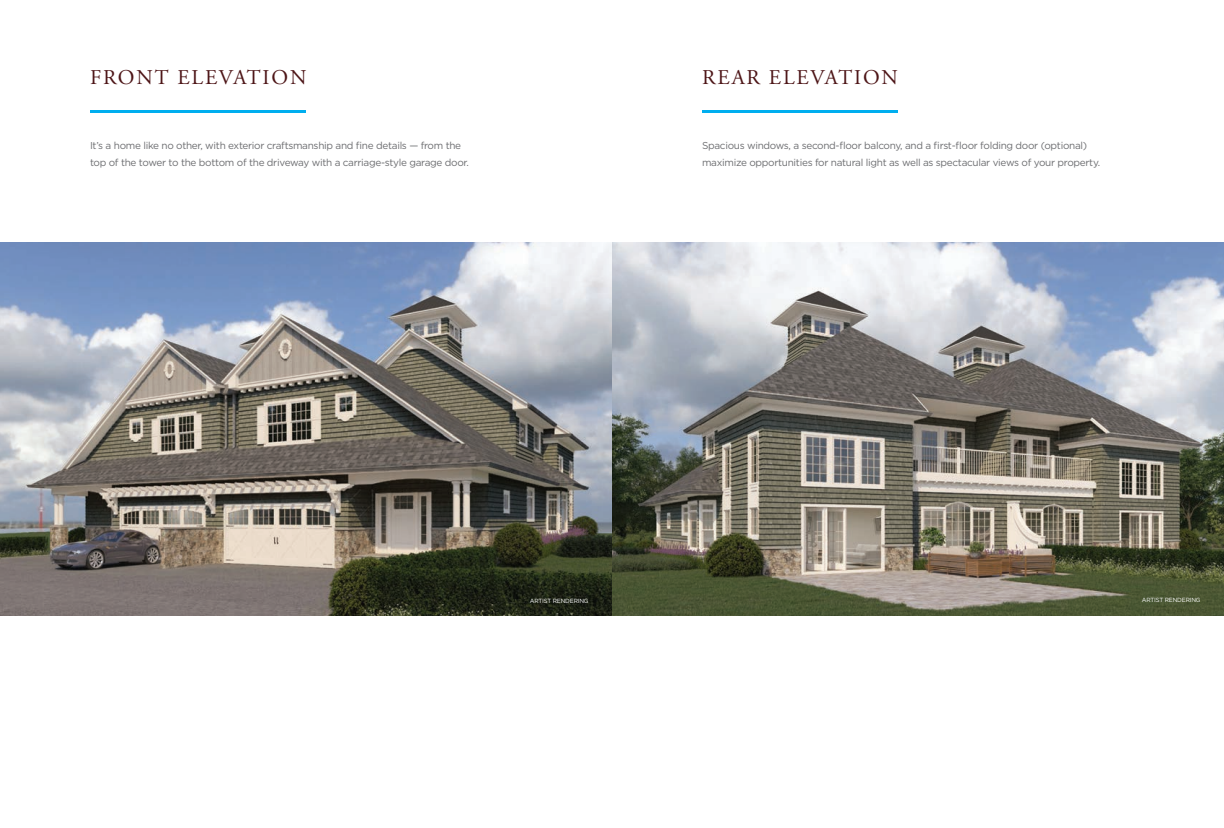
<style>
.page{position:relative;width:1224px;height:828px;background:#fff}
.page>*{position:absolute;margin:0;border:0;box-sizing:border-box;transform-origin:0 0}
.t1{font:21px "Adobe Garamond Pro";letter-spacing:.09em;color:#4d1517}
.t2{font:10px/17px "Gotham";letter-spacing:-.03em;color:#6c6d70}
.t3{font:6px "Gotham";letter-spacing:-.03em;color:#fff}
</style>
<div class="page">
<img style="left:0;top:243px;width:612px;height:373px">
<img style="left:612px;top:243px;width:612px;height:373px">
<hr style="left:91px;top:111px;width:215px;height:2px;background:#00aeef">
<hr style="left:702px;top:111px;width:196px;height:2px;background:#00aeef">
<h1 class="t1" style="left:90px;top:64px;width:218px">FRONT ELEVATION</h1>
<p class="t2" style="left:90px;top:136px;width:380px">It’s a home like no other, with exterior craftsmanship and fine details — from the top of the tower to the bottom of the driveway with a carriage-style garage door.</p>
<h1 class="t1" style="left:702px;top:64px;width:197px">REAR ELEVATION</h1>
<p class="t2" style="left:702px;top:136px;width:400px">Spacious windows, a second-floor balcony, and a first-floor folding door (optional) maximize opportunities for natural light as well as spectacular views of your property.</p>
<p class="t3" style="left:530px;top:597px;width:60px">ARTIST RENDERING</p>
<p class="t3" style="left:1142px;top:596px;width:60px">ARTIST RENDERING</p>
</div>
